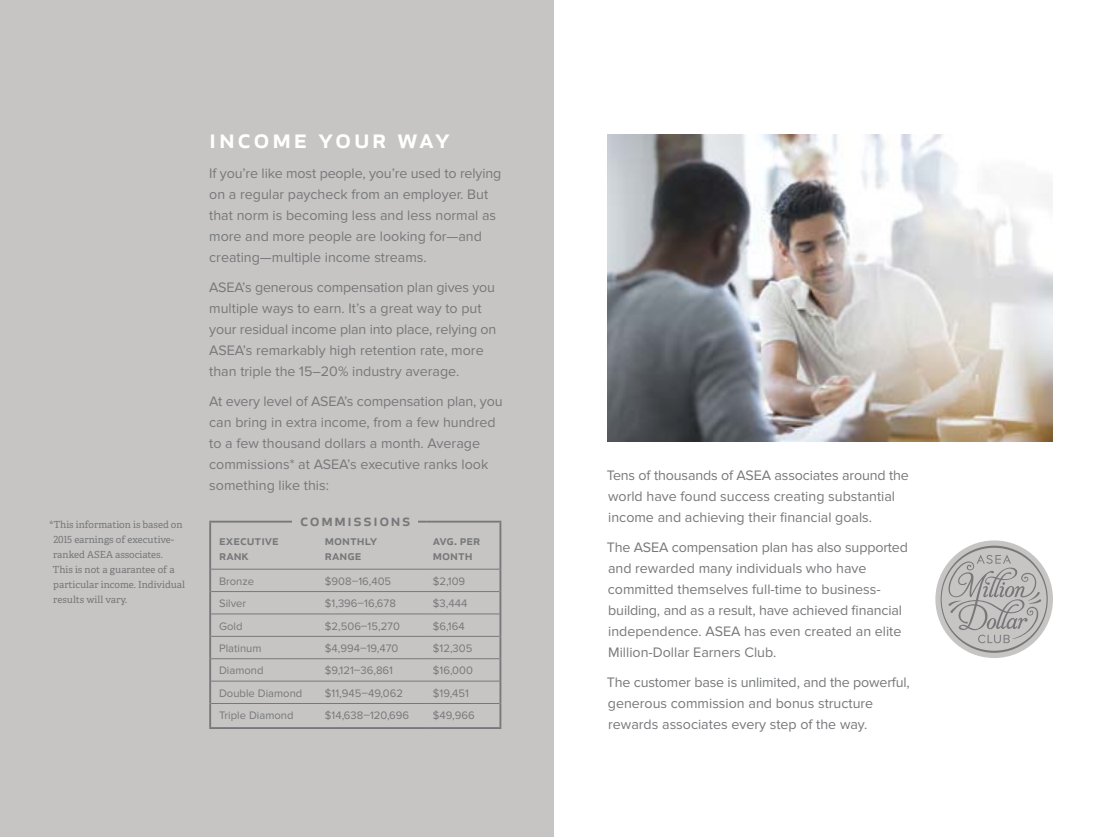
<style>
.page{position:relative;width:1107px;height:837px;background:#fff}
.page>*{position:absolute;margin:0;border:0;box-sizing:border-box;transform-origin:0 0}
.t1{font:500 27px "Apex New";letter-spacing:.1em;color:#fff}
.t2{font:500 16.5px "Apex New";letter-spacing:.1em;color:#77787b}
.t3{font:14.25px/21px "Proxima Nova";color:#77787b}
.t4{font:500 13.5px/15px "Apex New";color:#77787b}
.t5{font:11.25px "Proxima Nova";color:#77787b}
.t6{font:9.75px/15px "Adelle";color:#77787b}
</style>
<div class="page">
<img style="left:608px;top:134px;width:445px;height:307px">
<div style="left:0;top:0;width:554px;height:837px;background:#c7c5c3"></div>
<hr style="left:211px;top:569px;width:114px;height:1px;background:#77787b">
<hr style="left:325px;top:569px;width:101px;height:1px;background:#77787b">
<hr style="left:426px;top:569px;width:74px;height:1px;background:#77787b">
<hr style="left:211px;top:591px;width:114px;height:1px;background:#77787b">
<hr style="left:325px;top:591px;width:101px;height:1px;background:#77787b">
<hr style="left:426px;top:591px;width:74px;height:1px;background:#77787b">
<hr style="left:211px;top:614px;width:114px;height:1px;background:#77787b">
<hr style="left:325px;top:614px;width:101px;height:1px;background:#77787b">
<hr style="left:426px;top:614px;width:74px;height:1px;background:#77787b">
<hr style="left:211px;top:636px;width:114px;height:1px;background:#77787b">
<hr style="left:325px;top:636px;width:101px;height:1px;background:#77787b">
<hr style="left:426px;top:636px;width:74px;height:1px;background:#77787b">
<hr style="left:211px;top:658px;width:114px;height:1px;background:#77787b">
<hr style="left:325px;top:658px;width:101px;height:1px;background:#77787b">
<hr style="left:426px;top:658px;width:74px;height:1px;background:#77787b">
<hr style="left:211px;top:681px;width:114px;height:1px;background:#77787b">
<hr style="left:325px;top:681px;width:101px;height:1px;background:#77787b">
<hr style="left:426px;top:681px;width:74px;height:1px;background:#77787b">
<hr style="left:211px;top:703px;width:114px;height:1px;background:#77787b">
<hr style="left:325px;top:703px;width:101px;height:1px;background:#77787b">
<hr style="left:426px;top:703px;width:74px;height:1px;background:#77787b">
<hr style="left:209px;top:521px;width:116px;height:2px;background:#77787b">
<hr style="left:209px;top:523px;width:2px;height:46px;background:#77787b">
<hr style="left:325px;top:521px;width:101px;height:2px;background:#77787b">
<hr style="left:426px;top:521px;width:75px;height:2px;background:#77787b">
<hr style="left:500px;top:523px;width:1px;height:46px;background:#77787b">
<hr style="left:209px;top:569px;width:2px;height:23px;background:#77787b">
<hr style="left:209px;top:592px;width:2px;height:22px;background:#77787b">
<hr style="left:209px;top:614px;width:2px;height:22px;background:#77787b">
<hr style="left:209px;top:636px;width:2px;height:23px;background:#77787b">
<hr style="left:209px;top:659px;width:2px;height:22px;background:#77787b">
<hr style="left:209px;top:681px;width:2px;height:23px;background:#77787b">
<hr style="left:209px;top:704px;width:2px;height:23px;background:#77787b">
<svg style="left:500px;top:569px;width:1px;height:158px"></svg>
<hr style="left:209px;top:727px;width:116px;height:2px;background:#77787b">
<hr style="left:325px;top:727px;width:101px;height:2px;background:#77787b">
<hr style="left:426px;top:727px;width:75px;height:2px;background:#77787b">
<div style="left:935px;top:540px;width:118px;height:118px;background:#c7c5c3;border-radius:50%"></div>
<svg style="left:941px;top:546px;width:107px;height:107px"></svg>
<div style="left:293px;top:512px;width:125px;height:18px;background:#c7c5c3"></div>
<p class="t6" style="left:53px;top:517px;width:134px;text-indent:-4px">*This information is based on<br>2015 earnings of executive&shy;ranked ASEA associates.<br>This is not a guarantee of a particular income. Individual results will vary.</p>
<h1 class="t1" style="left:209px;top:120px;width:242px">income your way</h1>
<p class="t3" style="left:209px;top:163px;width:294px">If you’re like most people, you’re used to relying on a regular paycheck from an employer. But that norm is becoming less and less normal as more and more people are looking for—and creating—multiple income streams.</p>
<p class="t3" style="left:209px;top:277px;width:289px">ASEA’s generous compensation plan gives you multiple ways to earn. It’s a great way to put your residual income plan into place, relying on ASEA’s remarkably high retention rate, more than triple the 15–20% industry average.</p>
<p class="t3" style="left:209px;top:390px;width:295px">At every level of ASEA’s compensation plan, you can bring in extra income, from a few hundred to a few thousand dollars a month. Average commissions* at ASEA’s executive ranks look something like this:</p>
<p class="t2" style="left:300px;top:509px;width:112px">commissions</p>
<p class="t4" style="left:219px;top:533px;width:61px">executive rank</p>
<p class="t4" style="left:325px;top:533px;width:54px">monthly range</p>
<p class="t4" style="left:433px;top:533px;width:49px">avg. per month</p>
<p class="t5" style="left:219px;top:575px;width:37px">Bronze</p>
<p class="t5" style="left:325px;top:575px;width:68px">$908–16,405</p>
<p class="t5" style="left:433px;top:575px;width:34px">$2,109</p>
<p class="t5" style="left:219px;top:597px;width:29px">Silver</p>
<p class="t5" style="left:325px;top:597px;width:72px">$1,396–16,678</p>
<p class="t5" style="left:433px;top:597px;width:36px">$3,444</p>
<p class="t5" style="left:219px;top:619px;width:25px">Gold</p>
<p class="t5" style="left:325px;top:619px;width:77px">$2,506–15,270</p>
<p class="t5" style="left:433px;top:619px;width:33px">$6,164</p>
<p class="t5" style="left:219px;top:642px;width:44px">Platinum</p>
<p class="t5" style="left:325px;top:642px;width:75px">$4,994–19,470</p>
<p class="t5" style="left:433px;top:642px;width:41px">$12,305</p>
<p class="t5" style="left:219px;top:664px;width:46px">Diamond</p>
<p class="t5" style="left:325px;top:664px;width:70px">$9,121–36,861</p>
<p class="t5" style="left:433px;top:664px;width:42px">$16,000</p>
<p class="t5" style="left:219px;top:687px;width:85px">Double Diamond</p>
<p class="t5" style="left:325px;top:687px;width:80px">$11,945–49,062</p>
<p class="t5" style="left:433px;top:687px;width:38px">$19,451</p>
<p class="t5" style="left:219px;top:709px;width:76px">Triple Diamond</p>
<p class="t5" style="left:325px;top:709px;width:86px">$14,638–120,696</p>
<p class="t5" style="left:433px;top:709px;width:43px">$49,966</p>
<p class="t3" style="left:607px;top:465px;width:304px">Tens of thousands of ASEA associates around the world have found success creating substantial income and achieving their financial goals.</p>
<p class="t3" style="left:607px;top:537px;width:303px">The ASEA compensation plan has also supported and rewarded many individuals who have committed themselves full-time to business&shy;building, and as a result, have achieved financial independence. ASEA has even created an elite Million-Dollar Earners Club.</p>
<p class="t3" style="left:607px;top:672px;width:305px">The customer base is unlimited, and the powerful, generous commission and bonus structure rewards associates every step of the way.</p>
</div>
